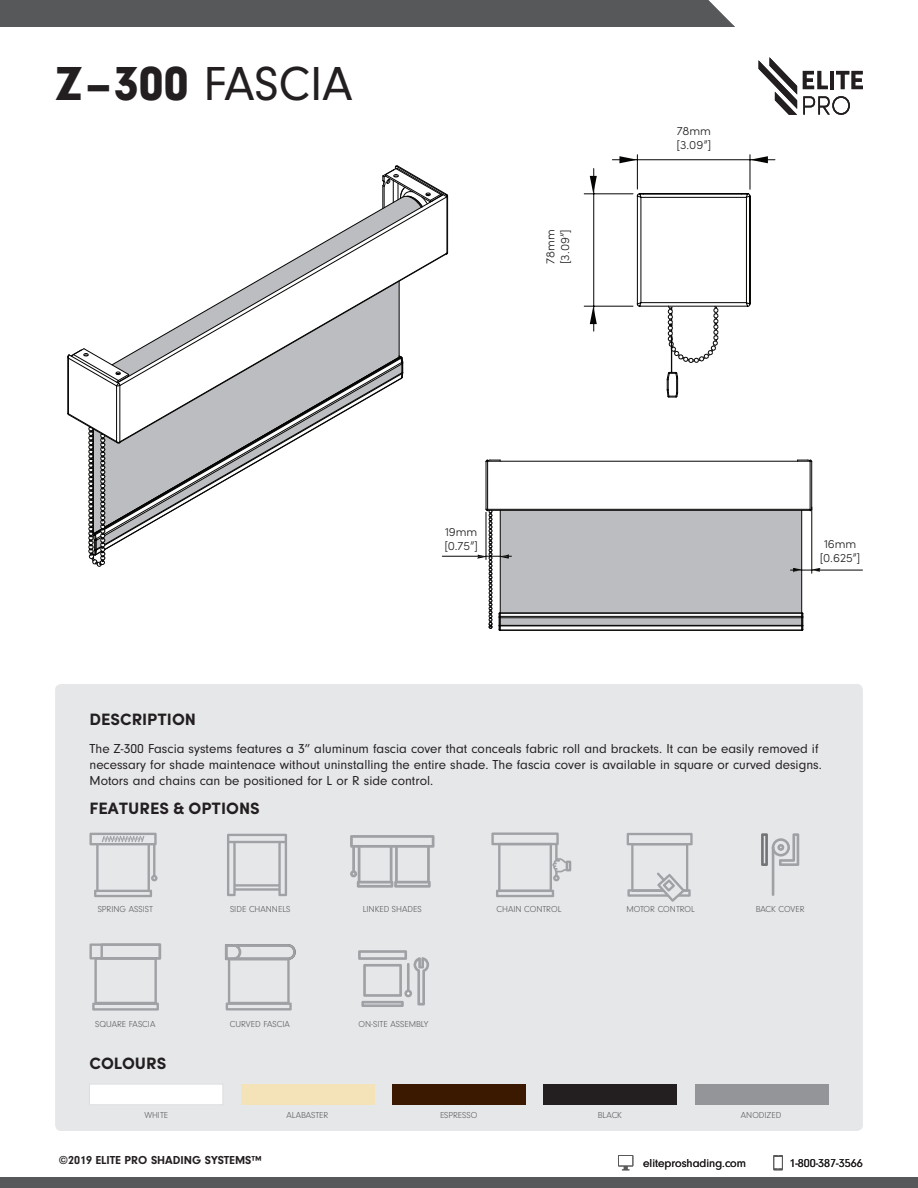
<style>
.page{position:relative;width:918px;height:1188px;background:#fff}
.page>*{position:absolute;margin:0;border:0;box-sizing:border-box;transform-origin:0 0}
.t1{font:49.5px "Neuzeit Gro";color:#231f20}
.t2{font:700 16.5px "Sofia Pro";color:#231f20}
.t3{font:13.5px/16.2px "Neuzeit Gro";color:#231f20}
.t4{font:300 12px/14.4px "Sofia Pro";color:#231f20}
.t5{font:12px "Neuzeit Gro";color:#231f20}
.t6{font:700 12px "Neuzeit Gro";color:#231f20}
.t7{font:300 9px "Neuzeit Gro";color:#57585a}
.s1{font-weight:900}
</style>
<div class="page">
<div style="left:55px;top:684px;width:808px;height:447px;background:#e6e7e9;border-radius:6px"></div>
<div style="left:0;top:1177px;width:918px;height:11px;background:#57585a"></div>
<svg style="left:618px;top:1155px;width:15px;height:15px"></svg>
<svg style="left:773px;top:1155px;width:10px;height:15px"></svg>
<svg style="left:227px;top:834px;width:60px;height:62px"></svg>
<svg style="left:350px;top:835px;width:85px;height:53px"></svg>
<svg style="left:627px;top:833px;width:66px;height:69px"></svg>
<svg style="left:225px;top:944px;width:71px;height:66px"></svg>
<svg style="left:89px;top:833px;width:69px;height:64px"></svg>
<svg style="left:89px;top:943px;width:72px;height:68px"></svg>
<div style="left:0;top:0;width:735px;height:27px;background:#57585a"></div>
<svg style="left:803px;top:71px;width:25px;height:18px"></svg>
<hr style="left:830px;top:71px;width:4px;height:18px;background:#231f20">
<svg style="left:836px;top:71px;width:27px;height:18px"></svg>
<svg style="left:803px;top:96px;width:47px;height:19px"></svg>
<svg style="left:759px;top:57px;width:38px;height:58px"></svg>
<div style="left:89px;top:1084px;width:134px;height:21px;background:#fff;border:1px solid #dddee0"></div>
<div style="left:241px;top:1084px;width:133px;height:21px;background:#f4e3b9"></div>
<div style="left:392px;top:1084px;width:134px;height:21px;background:#3b1800"></div>
<div style="left:544px;top:1084px;width:133px;height:21px;background:#231f20"></div>
<div style="left:695px;top:1084px;width:134px;height:21px;background:#939598"></div>
<svg style="left:491px;top:832px;width:80px;height:65px"></svg>
<svg style="left:358px;top:950px;width:71px;height:57px"></svg>
<hr style="left:67px;top:357px;width:1px;height:56px;background:#040503">
<hr style="left:68px;top:358px;width:1px;height:56px;background:#040503">
<svg style="left:306px;top:208px;width:119px;height:44px"></svg>
<hr style="left:447px;top:197px;width:1px;height:56px;background:#040503">
<svg style="left:130px;top:252px;width:316px;height:104px"></svg>
<hr style="left:399px;top:281px;width:1px;height:76px;background:#040503">
<svg style="left:67px;top:348px;width:63px;height:39px"></svg>
<svg style="left:398px;top:355px;width:6px;height:20px"></svg>
<svg style="left:67px;top:413px;width:54px;height:154px"></svg>
<svg style="left:104px;top:356px;width:296px;height:172px"></svg>
<svg style="left:382px;top:165px;width:67px;height:45px"></svg>
<hr style="left:820px;top:570px;width:43px;height:1px;background:#040503">
<hr style="left:442px;top:556px;width:36px;height:1px;background:#040503">
<hr style="left:486px;top:462px;width:1px;height:47px;background:#040503">
<hr style="left:811px;top:462px;width:1px;height:47px;background:#040503">
<hr style="left:487px;top:461px;width:1px;height:48px;background:#040503">
<hr style="left:488px;top:461px;width:322px;height:1px;background:#040503">
<hr style="left:810px;top:461px;width:1px;height:48px;background:#040503">
<svg style="left:477px;top:508px;width:344px;height:123px;background:#b7b8ba"></svg>
<hr style="left:500px;top:510px;width:1px;height:103px;background:#040503">
<hr style="left:801px;top:510px;width:1px;height:103px;background:#040503">
<svg style="left:797px;top:459px;width:16px;height:4px"></svg>
<svg style="left:485px;top:459px;width:16px;height:4px"></svg>
<hr style="left:750px;top:155px;width:1px;height:34px;background:#040503">
<hr style="left:637px;top:155px;width:1px;height:34px;background:#040503">
<hr style="left:584px;top:193px;width:49px;height:1px;background:#040503">
<hr style="left:584px;top:306px;width:49px;height:1px;background:#040503">
<svg style="left:612px;top:156px;width:163px;height:7px"></svg>
<svg style="left:590px;top:169px;width:7px;height:162px"></svg>
<hr style="left:671px;top:336px;width:1px;height:36px;background:#040503">
<svg style="left:666px;top:371px;width:13px;height:27px"></svg>
<svg style="left:637px;top:193px;width:114px;height:170px"></svg>
<hr style="left:772px;top:846px;width:2px;height:50px;background:#a0a1a5">
<svg style="left:761px;top:833px;width:38px;height:33px"></svg>
<h1 class="t1" style="left:55px;top:57px;width:299px"><span class="s1">Z–300</span> FASCIA</h1>
<p class="t4" style="left:543px;top:264px;width:36px;rotate:-90deg">78mm [3.09”]</p>
<p class="t4" style="left:444px;top:524px;width:35px">19mm [0.75”]</p>
<p class="t4" style="left:677px;top:123px;width:36px">78mm [3.09”]</p>
<p class="t4" style="left:820px;top:536px;width:42px;text-align:center">16mm [0.625”]</p>
<p class="t2" style="left:89px;top:707px;width:108px">DESCRIPTION</p>
<p class="t3" style="left:89px;top:741px;width:734px">The Z-300 Fascia systems features a 3” aluminum fascia cover that conceals fabric roll and brackets. It can be easily removed if necessary for shade maintenace without uninstalling the entire shade. The fascia cover is available in square or curved designs.<br>Motors and chains can be positioned for L or R side control.</p>
<p class="t2" style="left:89px;top:796px;width:172px">FEATURES &amp; OPTIONS</p>
<p class="t7" style="left:98px;top:905px;width:57px">SPRING ASSIST</p>
<p class="t7" style="left:95px;top:1019px;width:62px">SQUARE FASCIA</p>
<p class="t2" style="left:89px;top:1051px;width:78px">COLOURS</p>
<p class="t7" style="left:230px;top:905px;width:62px">SIDE CHANNELS</p>
<p class="t7" style="left:230px;top:1019px;width:62px">CURVED FASCIA</p>
<p class="t7" style="left:363px;top:905px;width:60px">LINKED SHADES</p>
<p class="t7" style="left:497px;top:905px;width:66px">CHAIN CONTROL</p>
<p class="t7" style="left:627px;top:905px;width:70px">MOTOR CONTROL</p>
<p class="t7" style="left:359px;top:1019px;width:72px">ON-SITE ASSEMBLY</p>
<p class="t7" style="left:756px;top:904px;width:50px">BACK COVER</p>
<p class="t7" style="left:144px;top:1110px;width:25px">WHITE</p>
<p class="t7" style="left:286px;top:1110px;width:44px">ALABASTER</p>
<p class="t7" style="left:440px;top:1110px;width:39px">ESPRESSO</p>
<p class="t7" style="left:598px;top:1110px;width:26px">BLACK</p>
<p class="t7" style="left:741px;top:1110px;width:42px">ANODIZED</p>
<p class="t6" style="left:59px;top:1153px;width:204px">©2019 ELITE PRO SHADING SYSTEMS™</p>
<p class="t5" style="left:643px;top:1156px;width:104px">eliteproshading.com</p>
<p class="t5" style="left:789px;top:1156px;width:75px">1-800-387-3566</p>
</div>
